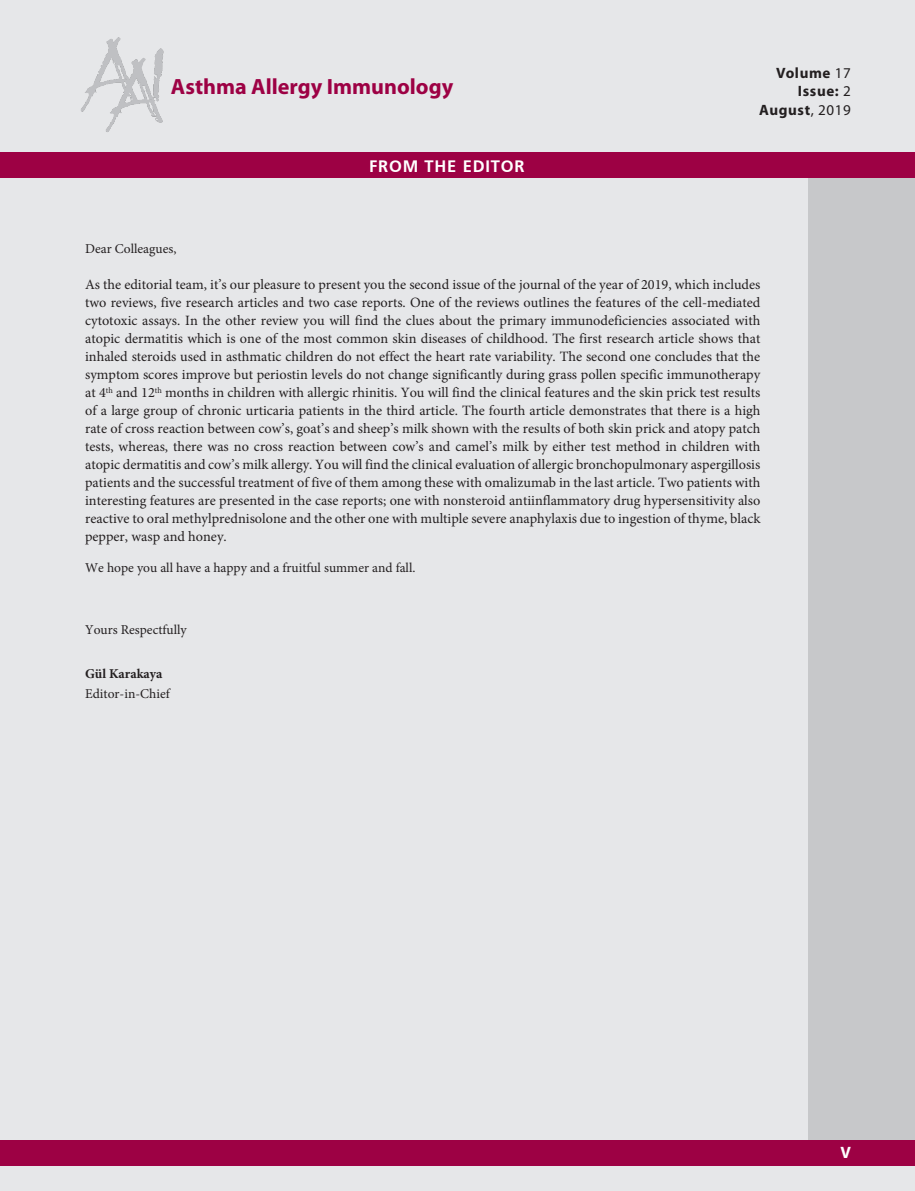
<style>
.page{position:relative;width:915px;height:1191px;background:#fff}
.page>*{position:absolute;margin:0;border:0;box-sizing:border-box;transform-origin:0 0}
.t1{font:700 22.05px "Myriad Pro";color:#9d0144}
.t2{font:700 16.5px "Frutiger";letter-spacing:.05em;color:#fff}
.t3{font:700 16.5px "Myriad Pro";color:#fff}
.t4{font:700 15px/18.6px "Myriad Pro";letter-spacing:.04em;color:#231f20;text-align:right}
.t5{font:14.25px/18px "Minion Pro";color:#231f20;text-align:justify}
.t6{font:13.5px "Minion Pro";color:#231f20}
.t7{font:700 13.5px "Minion Pro";color:#231f20}
.s1{font-weight:400}
</style>
<div class="page">
<div style="left:0;top:0;width:914px;height:1191px;background:#e6e7e9"></div>
<div style="left:0;top:1140px;width:914px;height:25px;background:#9d0144"></div>
<div style="left:808px;top:178px;width:106px;height:962px;background:#c7c8ca"></div>
<div style="left:0;top:152px;width:914px;height:26px;background:#9d0144"></div>
<img style="left:81px;top:37px;width:83px;height:95px">
<h1 class="t1" style="left:171px;top:72px;width:284px">Asthma Allergy Immunology</h1>
<p class="t2" style="left:369px;top:156px;width:157px">FROM THE EDITOR</p>
<p class="t4" style="left:759px;top:63px;width:93px">Volume <span class="s1">17<br></span>Issue: <span class="s1">2<br></span>August<span class="s1">, 2019</span></p>
<p class="t6" style="left:85px;top:240px;width:93px">Dear Colleagues,</p>
<p class="t5" style="left:85px;top:276px;width:676px">As the editorial team, it’s our pleasure to present you the second issue of the journal of the year of 2019, which includes two reviews, five research articles and two case reports. One of the reviews outlines the features of the cell-mediated cytotoxic assays. In the other review you will find the clues about the primary immunodeficiencies associated with atopic dermatitis which is one of the most common skin diseases of childhood. The first research article shows that inhaled steroids used in asthmatic children do not effect the heart rate variability. The second one concludes that the symptom scores improve but periostin levels do not change significantly during grass pollen specific immunotherapy at 4<sup>th</sup> and 12<sup>th</sup> months in children with allergic rhinitis. You will find the clinical features and the skin prick test results of a large group of chronic urticaria patients in the third article. The fourth article demonstrates that there is a high rate of cross reaction between cow’s, goat’s and sheep’s milk shown with the results of both skin prick and atopy patch tests, whereas, there was no cross reaction between cow’s and camel’s milk by either test method in children with atopic dermatitis and cow’s milk allergy. You will find the clinical evaluation of allergic bronchopulmonary aspergillosis patients and the successful treatment of five of them among these with omalizumab in the last article. Two patients with interesting features are presented in the case reports; one with nonsteroid antiinflammatory drug hypersensitivity also reactive to oral methylprednisolone and the other one with multiple severe anaphylaxis due to ingestion of thyme, black pepper, wasp and honey.</p>
<p class="t6" style="left:85px;top:559px;width:332px">We hope you all have a happy and a fruitful summer and fall.</p>
<p class="t6" style="left:85px;top:620px;width:103px">Yours Respectfully</p>
<p class="t7" style="left:85px;top:664px;width:79px">Gül Karakaya</p>
<p class="t6" style="left:85px;top:685px;width:86px">Editor-in-Chief</p>
<p class="t3" style="left:840px;top:1141px;width:12px">V</p>
</div>
